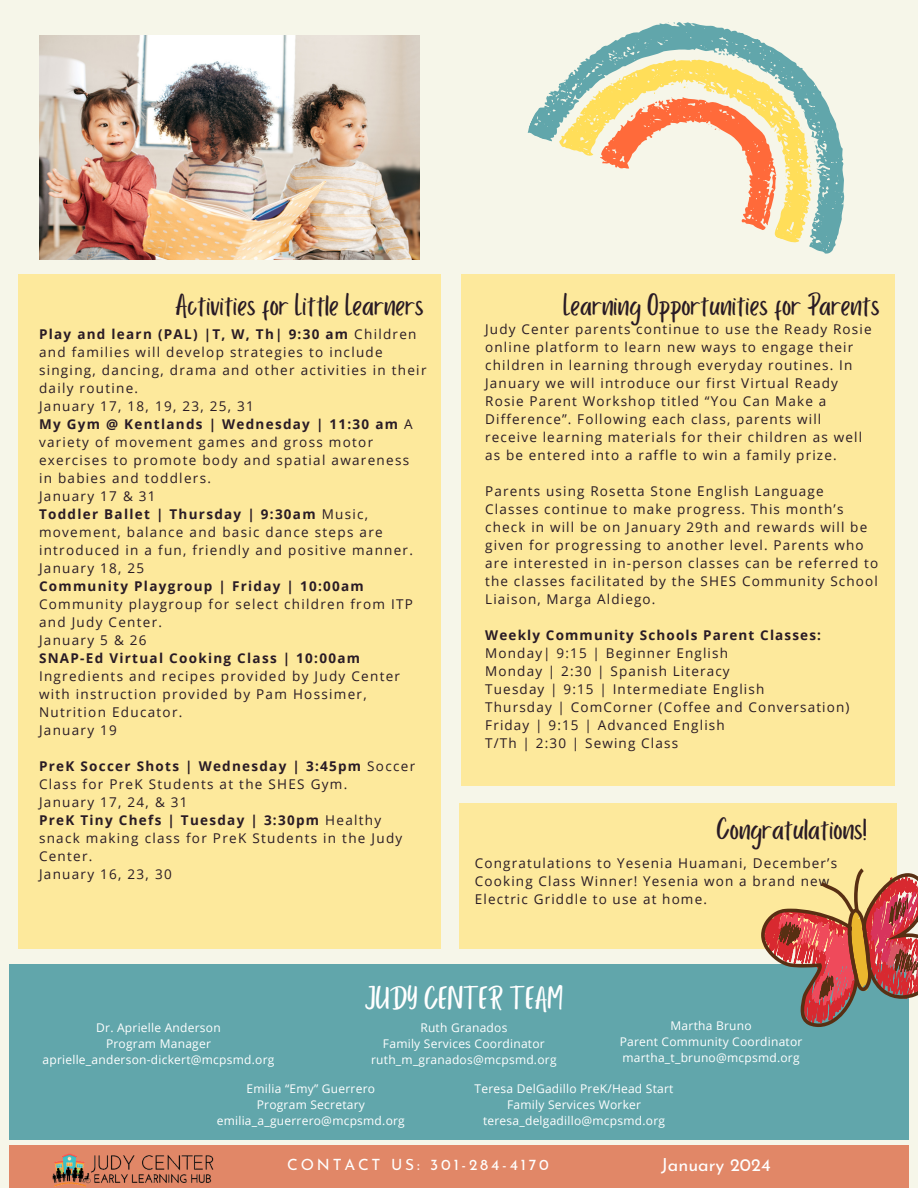
<style>
.page{position:relative;width:918px;height:1188px;background:#f6f6e9}
.page>*{position:absolute;margin:0;border:0;box-sizing:border-box;transform-origin:0 0}
.t1{font:33.9px "Porcelain";color:#fff}
.t2{font:31.95px "Porcelain";color:#291b25}
.t3{font:18px "Josefin Sans";color:#fff}
.t4{font:15.45px "Josefin Sans";letter-spacing:.18em;color:#fff}
.t5{font:13.5px/18px "Open Sans";letter-spacing:.085em;color:#291b25}
.t6{font:12px/16px "Open Sans";letter-spacing:.02em;color:#fff;text-align:center}
.s1{font-weight:700}
</style>
<div class="page">
<img style="left:39px;top:36px;width:380px;height:224px">
<div style="left:9px;top:1145px;width:900px;height:43px;background:#e18767"></div>
<svg style="left:527px;top:90px;width:307px;height:164px"></svg>
<svg style="left:556px;top:22px;width:289px;height:225px"></svg>
<svg style="left:596px;top:68px;width:225px;height:165px"></svg>
<div style="left:18px;top:274px;width:422px;height:675px;background:#fde99c"></div>
<div style="left:9px;top:964px;width:900px;height:175px;background:#61a6ab"></div>
<img style="left:39px;top:1139px;width:183px;height:48px">
<div style="left:459px;top:803px;width:438px;height:146px;background:#fde99c"></div>
<svg style="left:761px;top:868px;width:157px;height:159px"></svg>
<div style="left:461px;top:274px;width:434px;height:511px;background:#fde99c"></div>
<p class="t2" style="left:175px;top:288px;width:250px">Activities for Little Learners</p>
<p class="t5" style="left:39px;top:325px;width:389px"><span class="s1">Play and learn (PAL) |T, W, Th| 9:30 am</span> Children and families will develop strategies to include singing, dancing, drama and other activities in their daily routine.<br>January 17, 18, 19, 23, 25, 31<br><span class="s1">My Gym @ Kentlands | Wednesday | 11:30 am</span> A variety of movement games and gross motor exercises to promote body and spatial awareness<br>in babies and toddlers.<br>January 17 &amp; 31<br><span class="s1">Toddler Ballet | Thursday | 9:30am</span> Music, movement, balance and basic dance steps are introduced in a fun, friendly and positive manner.<br>January 18, 25<br><span class="s1">Community Playgroup | Friday | 10:00am </span>Community playgroup for select children from ITP and Judy Center.<br>January 5 &amp; 26<br><span class="s1">SNAP-Ed Virtual Cooking Class | 10:00am </span>Ingredients and recipes provided by Judy Center with instruction provided by Pam Hossimer, Nutrition Educator.<br>January 19</p>
<h2 class="t5" style="left:39px;top:757px;width:378px"><span class="s1">PreK Soccer Shots | Wednesday | 3:45pm</span> Soccer<br>Class for PreK Students at the SHES Gym.<br>January 17, 24, &amp; 31<br><span class="s1">PreK Tiny Chefs | Tuesday | 3:30pm</span> Healthy snack making class for PreK Students in the Judy<br>Center.<br>January 16, 23, 30</h2>
<p class="t2" style="left:563px;top:288px;width:318px">Learning Opportunities for Parents</p>
<p class="t5" style="left:485px;top:320px;width:388px">Judy Center parents continue to use the Ready Rosie online platform to learn new ways to engage their children in learning through everyday routines. In January we will introduce our first Virtual Ready Rosie Parent Workshop titled “You Can Make a Difference”. Following each class, parents will receive learning materials for their children as well as be entered into a raffle to win a family prize.</p>
<p class="t5" style="left:485px;top:482px;width:394px">Parents using Rosetta Stone English Language Classes continue to make progress. This month’s check in will be on January 29th and rewards will be given for progressing to another level. Parents who are interested in in-person classes can be referred to the classes facilitated by the SHES Community School Liaison, Marga Aldiego.</p>
<p class="t5" style="left:485px;top:626px;width:366px"><span class="s1">Weekly Community Schools Parent Classes:<br></span>Monday| 9:15 | Beginner English<br>Monday | 2:30 | Spanish Literacy<br>Tuesday | 9:15 | Intermediate English<br>Thursday | ComCorner (Coffee and Conversation)<br>Friday | 9:15 | Advanced English<br>T/Th | 2:30 | Sewing Class</p>
<p class="t2" style="left:717px;top:812px;width:152px">Congratulations!</p>
<p class="t5" style="left:475px;top:854px;width:364px">Congratulations to Yesenia Huamani, December’s<br>Cooking Class Winner! Yesenia won a brand new<br>Electric Griddle to use at home.</p>
<h5 class="t6" style="left:96px;top:1019px;width:126px">Dr. Aprielle Anderson</h5>
<h5 class="t6" style="left:106px;top:1035px;width:106px">Program Manager</h5>
<h2 class="t6" style="left:43px;top:1051px;width:233px">aprielle_anderson-dickert@mcpsmd.org</h2>
<h1 class="t1" style="left:365px;top:980px;width:200px">JUDY CENTER TEAM</h1>
<h5 class="t6" style="left:420px;top:1019px;width:89px">Ruth Granados</h5>
<h5 class="t6" style="left:371px;top:1035px;width:187px">Family Services Coordinator ruth_m_granados@mcpsmd.org</h5>
<h5 class="t6" style="left:671px;top:1018px;width:83px">Martha Bruno</h5>
<h2 class="t6" style="left:620px;top:1034px;width:184px;text-align:left">Parent Community Coordinator martha_t_bruno@mcpsmd.org</h2>
<h5 class="t6" style="left:247px;top:1080px;width:130px">Emilia “Emy” Guerrero</h5>
<p class="t6" style="left:217px;top:1096px;width:190px">Program Secretary emilia_a_guerrero@mcpsmd.org</p>
<p class="t6" style="left:475px;top:1080px;width:200px">Teresa DelGadillo PreK/Head Start<br>Family Services Worker teresa_delgadillo@mcpsmd.org</p>
<p class="t4" style="left:287px;top:1159px;width:263px">CONTACT US: 301-284-4170</p>
<p class="t3" style="left:661px;top:1157px;width:111px">January 2024</p>
</div>
